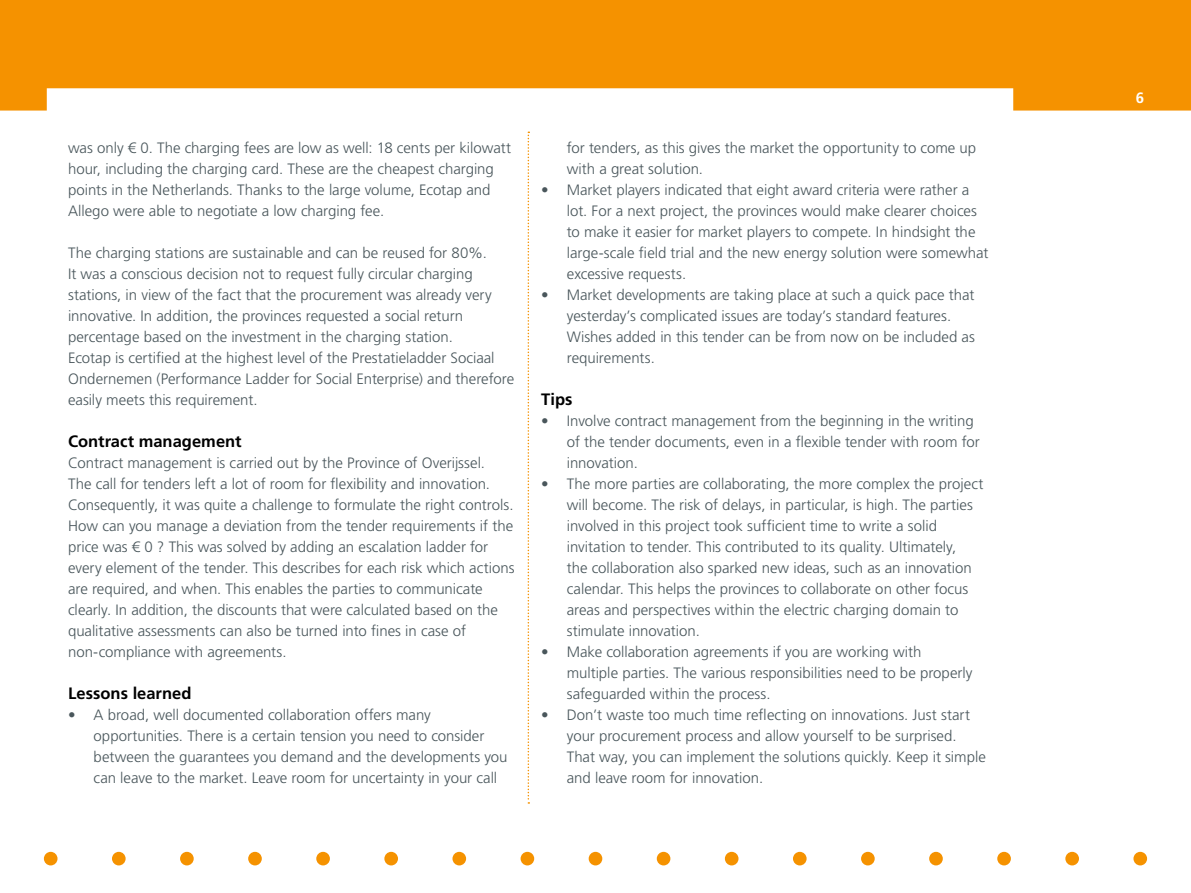
<style>
.page{position:relative;width:1191px;height:893px;background:#fff}
.page>*{position:absolute;margin:0;border:0;box-sizing:border-box;transform-origin:0 0}
.P_HR_Tussenkop{font:700 16.5px "Frutiger LT Std";color:#000}
.P_HR_Broodtekst{font:700 16.5px "Frutiger LT Std";color:#000}
.P_HR_Broodtekst-2{font:300 15px/21px "Frutiger LT Std";color:#49565b}
.t1{font:700 15px "Frutiger LT Std";color:#fff}
</style>
<div class="page">
<div style="left:44px;top:852px;width:13px;height:13px;background:#f59200;border-radius:50%"></div>
<div style="left:112px;top:852px;width:14px;height:13px;background:#f59200;border-radius:50%"></div>
<div style="left:180px;top:852px;width:14px;height:13px;background:#f59200;border-radius:50%"></div>
<div style="left:248px;top:852px;width:14px;height:13px;background:#f59200;border-radius:50%"></div>
<div style="left:316px;top:852px;width:14px;height:13px;background:#f59200;border-radius:50%"></div>
<div style="left:384px;top:852px;width:14px;height:13px;background:#f59200;border-radius:50%"></div>
<div style="left:452px;top:852px;width:14px;height:13px;background:#f59200;border-radius:50%"></div>
<div style="left:520px;top:852px;width:14px;height:13px;background:#f59200;border-radius:50%"></div>
<div style="left:588px;top:852px;width:14px;height:13px;background:#f59200;border-radius:50%"></div>
<div style="left:657px;top:852px;width:13px;height:13px;background:#f59200;border-radius:50%"></div>
<div style="left:725px;top:852px;width:13px;height:13px;background:#f59200;border-radius:50%"></div>
<div style="left:793px;top:852px;width:13px;height:13px;background:#f59200;border-radius:50%"></div>
<div style="left:861px;top:852px;width:13px;height:13px;background:#f59200;border-radius:50%"></div>
<div style="left:929px;top:852px;width:13px;height:13px;background:#f59200;border-radius:50%"></div>
<div style="left:997px;top:852px;width:14px;height:13px;background:#f59200;border-radius:50%"></div>
<div style="left:1065px;top:852px;width:14px;height:13px;background:#f59200;border-radius:50%"></div>
<div style="left:1133px;top:852px;width:14px;height:13px;background:#f59200;border-radius:50%"></div>
<svg style="left:527px;top:132px;width:2px;height:672px"></svg>
<svg style="left:0;top:0;width:1191px;height:111px;fill:#f59200"></svg>
<p class="P_HR_Broodtekst-2" style="left:68px;top:137px;width:444px">was only € 0. The charging fees are low as well: 18 cents per kilowatt hour, including the charging card. These are the cheapest charging points in the Netherlands. Thanks to the large volume, Ecotap and Allego were able to negotiate a low charging fee.</p>
<p class="P_HR_Broodtekst-2" style="left:68px;top:242px;width:448px">The charging stations are sustainable and can be reused for 80%.<br>It was a conscious decision not to request fully circular charging stations, in view of the fact that the procurement was already very innovative. In addition, the provinces requested a social return percentage based on the investment in the charging station.<br>Ecotap is certified at the highest level of the Prestatieladder Sociaal Ondernemen (Performance Ladder for Social Enterprise) and therefore easily meets this requirement.</p>
<h5 class="P_HR_Tussenkop" style="left:68px;top:431px;width:175px">Contract management</h5>
<p class="P_HR_Broodtekst-2" style="left:68px;top:452px;width:448px">Contract management is carried out by the Province of Overijssel.<br>The call for tenders left a lot of room for flexibility and innovation.<br>Consequently, it was quite a challenge to formulate the right controls.<br>How can you manage a deviation from the tender requirements if the price was € 0 ? This was solved by adding an escalation ladder for every element of the tender. This describes for each risk which actions are required, and when. This enables the parties to communicate clearly. In addition, the discounts that were calculated based on the qualitative assessments can also be turned into fines in case of non-compliance with agreements.</p>
<h5 class="P_HR_Tussenkop" style="left:68px;top:683px;width:125px">Lessons learned</h5>
<p class="P_HR_Broodtekst-2" style="left:94px;top:704px;width:415px;text-indent:-26px">• A broad, well documented collaboration offers many opportunities. There is a certain tension you need to consider between the guarantees you demand and the developments you can leave to the market. Leave room for uncertainty in your call</p>
<p class="P_HR_Broodtekst-2" style="left:567px;top:137px;width:411px">for tenders, as this gives the market the opportunity to come up with a great solution.</p>
<p class="P_HR_Broodtekst-2" style="left:567px;top:179px;width:423px;text-indent:-26px">• Market players indicated that eight award criteria were rather a lot. For a next project, the provinces would make clearer choices to make it easier for market players to compete. In hindsight the large-scale field trial and the new energy solution were somewhat excessive requests.</p>
<p class="P_HR_Broodtekst-2" style="left:567px;top:284px;width:410px;text-indent:-26px">• Market developments are taking place at such a quick pace that yesterday’s complicated issues are today’s standard features.<br>Wishes added in this tender can be from now on be included as requirements.</p>
<p class="P_HR_Broodtekst" style="left:541px;top:389px;width:33px">Tips</p>
<p class="P_HR_Broodtekst-2" style="left:567px;top:410px;width:414px;text-indent:-26px">• Involve contract management from the beginning in the writing of the tender documents, even in a flexible tender with room for innovation.</p>
<p class="P_HR_Broodtekst-2" style="left:567px;top:473px;width:418px;text-indent:-26px">• The more parties are collaborating, the more complex the project will become. The risk of delays, in particular, is high. The parties involved in this project took sufficient time to write a solid invitation to tender. This contributed to its quality. Ultimately,<br>the collaboration also sparked new ideas, such as an innovation calendar. This helps the provinces to collaborate on other focus areas and perspectives within the electric charging domain to stimulate innovation.</p>
<p class="P_HR_Broodtekst-2" style="left:567px;top:641px;width:407px;text-indent:-26px">• Make collaboration agreements if you are working with multiple parties. The various responsibilities need to be properly safeguarded within the process.</p>
<p class="P_HR_Broodtekst-2" style="left:567px;top:704px;width:420px;text-indent:-26px">• Don’t waste too much time reflecting on innovations. Just start your procurement process and allow yourself to be surprised.<br>That way, you can implement the solutions quickly. Keep it simple and leave room for innovation.</p>
<p class="t1" style="left:1135px;top:89px;width:10px">6</p>
</div>
